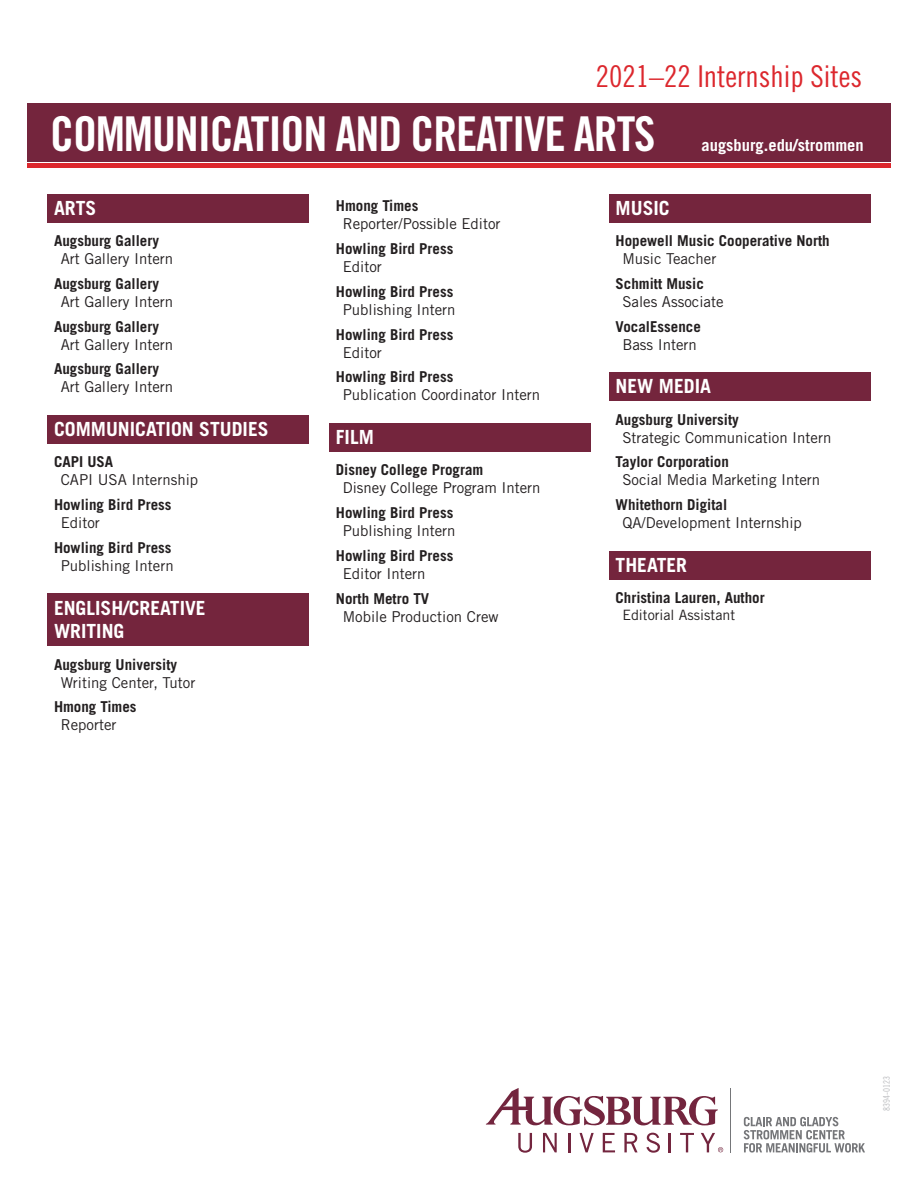
<style>
.page{position:relative;width:918px;height:1188px;background:#fff}
.page>*{position:absolute;margin:0;border:0;box-sizing:border-box;transform-origin:0 0}
.t1{font:48px "Trade Gothic LT Std Bd Cn 20";letter-spacing:-.025em;color:#fff}
.t2{font:30px "Trade Gothic LT Std Cn 18";color:#dc272d}
.t3{font:700 19.5px/23.4px "Trade Gothic LT Std";color:#fff}
.t4{font:700 16.5px "Trade Gothic LT Std";color:#fff}
.t5{font:15px/18px "Trade Gothic LT Std";color:#231f20}
.t6{font:700 15px/18px "Trade Gothic LT Std";color:#231f20}
.t7{font:14.25px "Trade Gothic LT Std";color:#231f20}
.t8{font:9px "Trade Gothic LT Std Cn 18";color:#bcbdc0}
.s1{font-weight:700}
.s2{font-weight:400}
</style>
<div class="page">
<div style="left:27px;top:103px;width:864px;height:59px;background:#74253d"></div>
<div style="left:47px;top:194px;width:262px;height:29px;background:#74253d"></div>
<div style="left:47px;top:415px;width:262px;height:29px;background:#74253d"></div>
<div style="left:47px;top:594px;width:262px;height:52px;background:#74253d"></div>
<div style="left:329px;top:423px;width:262px;height:29px;background:#74253d"></div>
<div style="left:609px;top:194px;width:262px;height:29px;background:#74253d"></div>
<div style="left:609px;top:372px;width:262px;height:29px;background:#74253d"></div>
<div style="left:609px;top:551px;width:262px;height:29px;background:#74253d"></div>
<div style="left:27px;top:163px;width:864px;height:5px;background:#dc272d"></div>
<svg style="left:518px;top:1133px;width:14px;height:20px"></svg>
<svg style="left:543px;top:1133px;width:14px;height:19px"></svg>
<svg style="left:568px;top:1133px;width:2px;height:19px"></svg>
<svg style="left:580px;top:1133px;width:14px;height:19px"></svg>
<svg style="left:603px;top:1133px;width:12px;height:19px"></svg>
<svg style="left:624px;top:1133px;width:14px;height:19px"></svg>
<svg style="left:646px;top:1133px;width:14px;height:20px"></svg>
<hr style="left:668px;top:1133px;width:3px;height:19px;background:#73253e">
<svg style="left:680px;top:1133px;width:14px;height:19px"></svg>
<svg style="left:486px;top:1088px;width:232px;height:38px"></svg>
<hr style="left:730px;top:1088px;width:1px;height:65px;background:#757679">
<svg style="left:744px;top:1117px;width:121px;height:36px"></svg>
<svg style="left:701px;top:1133px;width:22px;height:19px"></svg>
<p class="t2" style="left:596px;top:58px;width:268px">2021–22 Internship Sites</p>
<p class="t1" style="left:50px;top:105px;width:607px">COMMUNICATION AND CREATIVE ARTS</p>
<p class="t4" style="left:702px;top:135px;width:164px">augsburg.edu/strommen</p>
<p class="t3" style="left:54px;top:196px;width:44px">ARTS</p>
<p class="t5" style="left:61px;top:232px;width:114px;text-indent:-7px"><span class="s1">Augsburg Gallery<br></span>Art Gallery Intern</p>
<p class="t5" style="left:61px;top:274px;width:114px;text-indent:-7px"><span class="s1">Augsburg Gallery<br></span>Art Gallery Intern</p>
<p class="t5" style="left:61px;top:317px;width:114px;text-indent:-7px"><span class="s1">Augsburg Gallery<br></span>Art Gallery Intern</p>
<p class="t5" style="left:61px;top:360px;width:114px;text-indent:-7px"><span class="s1">Augsburg Gallery<br></span>Art Gallery Intern</p>
<p class="t3" style="left:54px;top:417px;width:216px">COMMUNICATION STUDIES</p>
<p class="t5" style="left:61px;top:453px;width:139px;text-indent:-7px"><span class="s1">CAPI USA<br></span>CAPI USA Internship</p>
<p class="t6" style="left:61px;top:496px;width:112px;text-indent:-7px">Howling Bird Press<br><span class="s2">Editor</span></p>
<p class="t6" style="left:54px;top:538px;width:121px;text-align:center">Howling Bird Press<br><span class="s2">Publishing Intern</span></p>
<p class="t3" style="left:54px;top:596px;width:153px">ENGLISH/CREATIVE<br>WRITING</p>
<p class="t5" style="left:61px;top:655px;width:136px;text-indent:-7px"><span class="s1">Augsburg University<br></span>Writing Center, Tutor</p>
<p class="t6" style="left:61px;top:698px;width:77px;text-indent:-7px">Hmong Times<br><span class="s2">Reporter</span></p>
<p class="t5" style="left:343px;top:197px;width:159px;text-indent:-7px"><span class="s1">Hmong Times<br></span>Reporter/Possible Editor</p>
<p class="t6" style="left:343px;top:239px;width:112px;text-indent:-7px">Howling Bird Press<br><span class="s2">Editor</span></p>
<p class="t6" style="left:336px;top:282px;width:121px;text-align:center">Howling Bird Press<br><span class="s2">Publishing Intern</span></p>
<p class="t6" style="left:343px;top:325px;width:112px;text-indent:-7px">Howling Bird Press<br><span class="s2">Editor</span></p>
<p class="t5" style="left:343px;top:368px;width:199px;text-indent:-7px"><span class="s1">Howling Bird Press<br></span>Publication Coordinator Intern</p>
<p class="t3" style="left:336px;top:425px;width:39px">FILM</p>
<p class="t5" style="left:343px;top:461px;width:199px;text-indent:-7px"><span class="s1">Disney College Program<br></span>Disney College Program Intern</p>
<p class="t6" style="left:336px;top:504px;width:121px;text-align:center">Howling Bird Press<br><span class="s2">Publishing Intern</span></p>
<p class="t6" style="left:343px;top:546px;width:112px;text-indent:-7px">Howling Bird Press<br><span class="s2">Editor Intern</span></p>
<p class="t5" style="left:343px;top:589px;width:157px;text-indent:-7px"><span class="s1">North Metro TV<br></span>Mobile Production Crew</p>
<p class="t3" style="left:616px;top:196px;width:56px">MUSIC</p>
<p class="t6" style="left:622px;top:231px;width:209px;text-indent:-7px">Hopewell Music Cooperative North<br><span class="s2">Music Teacher</span></p>
<p class="t5" style="left:622px;top:274px;width:103px;text-indent:-7px"><span class="s1">Schmitt Music<br></span>Sales Associate</p>
<p class="t6" style="left:616px;top:317px;width:87px;text-align:center">VocalEssence<br><span class="s2">Bass Intern</span></p>
<p class="t3" style="left:616px;top:374px;width:97px">NEW MEDIA</p>
<p class="t5" style="left:622px;top:410px;width:211px;text-indent:-7px"><span class="s1">Augsburg University<br></span>Strategic Communication Intern</p>
<p class="t5" style="left:622px;top:453px;width:199px;text-indent:-7px"><span class="s1">Taylor Corporation<br></span>Social Media Marketing Intern</p>
<p class="t5" style="left:622px;top:496px;width:181px;text-indent:-7px"><span class="s1">Whitethorn Digital<br></span>QA/Development Internship</p>
<p class="t3" style="left:616px;top:553px;width:73px">THEATER</p>
<p class="t6" style="left:616px;top:589px;width:151px">Christina Lauren, Author</p>
<p class="t7" style="left:622px;top:607px;width:114px">Editorial Assistant</p>
<p class="t8" style="left:881px;top:1111px;width:36px;rotate:-90deg">8394-0123</p>
</div>
